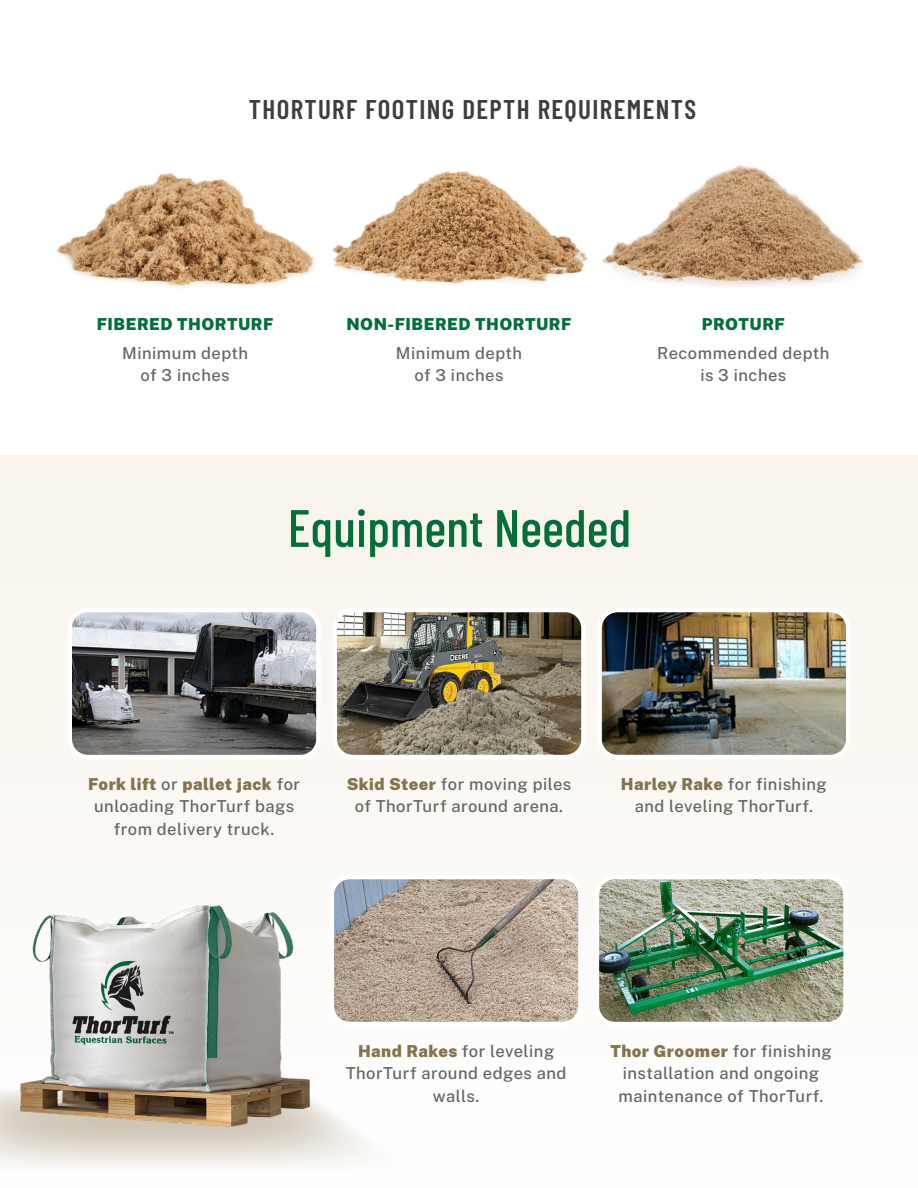
<style>
.page{position:relative;width:918px;height:1188px;background:#fff}
.page>*{position:absolute;margin:0;border:0;box-sizing:border-box;transform-origin:0 0}
.t1{font:500 52.5px "Barlow Condensed";color:#006f3c}
.t2{font:600 27px "Barlow Condensed";letter-spacing:.05em;color:#3e3e3f}
.t3{font:500 16.5px/22.5px "Public Sans";letter-spacing:.03em;color:#656666;text-align:center}
.t4{font:900 16.5px "Public Sans";letter-spacing:.03em;color:#006f3c}
.s1{font-weight:900;color:#86724d}
</style>
<div class="page">
<div style="left:0;top:455px;width:918px;height:733px;background:#fbf9f4"></div>
<svg style="left:0;top:1093px;width:347px;height:67px"></svg>
<img style="left:57px;top:173px;width:259px;height:115px">
<img style="left:332px;top:171px;width:256px;height:113px">
<img style="left:602px;top:165px;width:262px;height:121px">
<img style="left:73px;top:613px;width:243px;height:141px">
<div style="left:68px;top:608px;width:253px;height:151px;border:4px solid #fff;border-radius:18px"></div>
<img style="left:335px;top:880px;width:243px;height:141px">
<div style="left:330px;top:875px;width:253px;height:151px;border:4px solid #fff;border-radius:18px"></div>
<img style="left:338px;top:613px;width:243px;height:141px">
<div style="left:333px;top:608px;width:253px;height:151px;border:4px solid #fff;border-radius:18px"></div>
<img style="left:600px;top:880px;width:243px;height:141px">
<div style="left:595px;top:875px;width:253px;height:151px;border:4px solid #fff;border-radius:18px"></div>
<img style="left:602px;top:613px;width:244px;height:141px">
<div style="left:597px;top:608px;width:254px;height:151px;border:4px solid #fff;border-radius:18px"></div>
<img style="left:15px;top:905px;width:302px;height:231px">
<p class="t2" style="left:249px;top:90px;width:449px">THORTURF FOOTING DEPTH REQUIREMENTS</p>
<p class="t4" style="left:97px;top:313px;width:178px">FIBERED THORTURF</p>
<p class="t3" style="left:122px;top:341px;width:128px">Minimum depth of 3 inches</p>
<p class="t4" style="left:346px;top:313px;width:227px">NON-FIBERED THORTURF</p>
<p class="t3" style="left:396px;top:341px;width:128px">Minimum depth of 3 inches</p>
<p class="t4" style="left:702px;top:313px;width:85px">PROTURF</p>
<p class="t3" style="left:657px;top:341px;width:174px">Recommended depth is 3 inches</p>
<p class="t1" style="left:288px;top:491px;width:345px">Equipment Needed</p>
<p class="t3" style="left:88px;top:772px;width:214px"><span class="s1">Fork lift</span> or <span class="s1">pallet jack</span> for unloading ThorTurf bags from delivery truck.</p>
<p class="t3" style="left:347px;top:772px;width:226px"><span class="s1">Skid Steer</span> for moving piles of ThorTurf around arena.</p>
<p class="t3" style="left:621px;top:772px;width:207px"><span class="s1">Harley Rake</span> for finishing and leveling ThorTurf.</p>
<p class="t3" style="left:346px;top:1039px;width:222px"><span class="s1">Hand Rakes</span> for leveling<br>ThorTurf around edges and walls.</p>
<p class="t3" style="left:610px;top:1039px;width:223px"><span class="s1">Thor Groomer</span> for finishing installation and ongoing maintenance of ThorTurf.</p>
</div>
